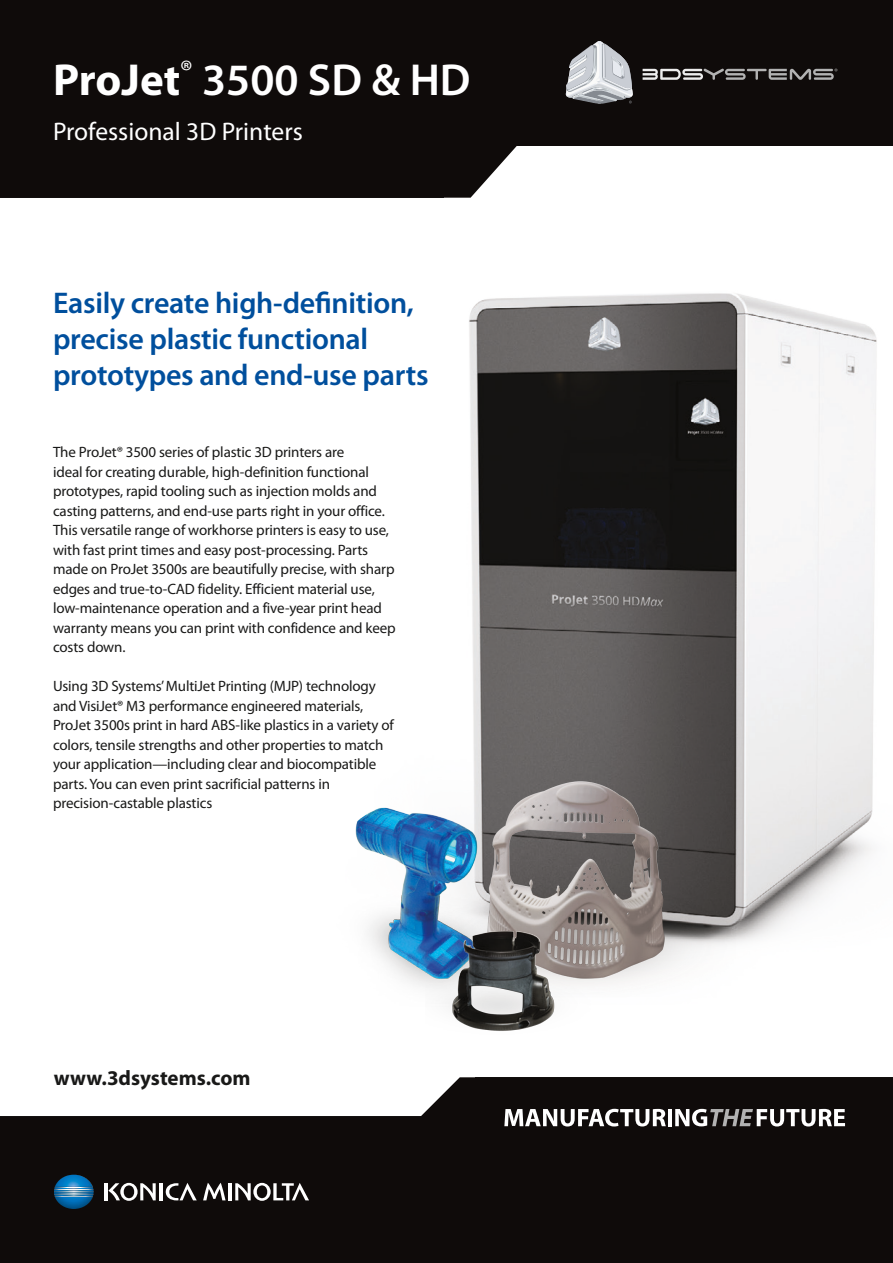
<style>
.page{position:relative;width:893px;height:1263px;background:#fff}
.page>*{position:absolute;margin:0;border:0;box-sizing:border-box;transform-origin:0 0}
.t1{font:600 45px "Myriad Pro";color:#fff}
.t2{font:600 30px/36px "Myriad Pro";letter-spacing:-.01em;color:#004f9d}
.t3{font:25.5px "Myriad Pro";color:#fff}
.t4{font:700 21px "Myriad Pro";color:#191918}
.t5{font:15px/19.5px "Myriad Pro";letter-spacing:-.01em;color:#191918}
.s1{font-weight:700}
</style>
<div class="page">
<svg style="left:0;top:0;width:893px;height:198px;background:#252221"></svg>
<svg style="left:566px;top:41px;width:67px;height:63px;background:#999b9e"></svg>
<svg style="left:643px;top:68px;width:194px;height:12px;background:#62605f"></svg>
<svg style="left:0;top:1077px;width:893px;height:186px;background:#2a2626"></svg>
<svg style="left:504px;top:1109px;width:162px;height:17px"></svg>
<hr style="left:668px;top:1109px;width:4px;height:17px;background:#fff">
<svg style="left:675px;top:1109px;width:170px;height:17px"></svg>
<img style="left:311px;top:185px;width:582px;height:757px">
<img style="left:377px;top:760px;width:359px;height:224px">
<img style="left:334px;top:777px;width:172px;height:210px">
<img style="left:425px;top:922px;width:177px;height:109px">
<hr style="left:0;top:0;width:1px;height:145px;background:#0f0b0a">
<div style="left:0;top:1117px;width:11px;height:146px;background:#0f0b0a"></div>
<img style="left:54px;top:1175px;width:40px;height:34px">
<hr style="left:104px;top:1183px;width:3px;height:17px;background:#fff">
<hr style="left:160px;top:1183px;width:3px;height:17px;background:#fff">
<hr style="left:228px;top:1183px;width:3px;height:17px;background:#fff">
<svg style="left:166px;top:1183px;width:31px;height:17px"></svg>
<svg style="left:108px;top:1183px;width:48px;height:18px"></svg>
<svg style="left:235px;top:1183px;width:74px;height:18px"></svg>
<svg style="left:203px;top:1183px;width:23px;height:17px"></svg>
<h1 class="t1" style="left:53px;top:51px;width:419px"><span class="s1">ProJet</span><sup>®</sup> 3500 SD &amp; HD</h1>
<h3 class="t3" style="left:53px;top:116px;width:251px">Professional 3D Printers</h3>
<h2 class="t2" style="left:53px;top:284px;width:377px">Easily create high-definition, precise plastic functional prototypes and end-use parts</h2>
<p class="t5" style="left:53px;top:442px;width:344px">The ProJet® 3500 series of plastic 3D printers are<br>ideal for creating durable, high-definition functional prototypes, rapid tooling such as injection molds and casting patterns, and end-use parts right in your office.<br>This versatile range of workhorse printers is easy to use, with fast print times and easy post-processing. Parts made on ProJet 3500s are beautifully precise, with sharp edges and true-to-CAD fidelity. Efficient material use, low-maintenance operation and a five-year print head warranty means you can print with confidence and keep costs down.</p>
<p class="t5" style="left:53px;top:676px;width:342px">Using 3D Systems’ MultiJet Printing (MJP) technology and VisiJet® M3 performance engineered materials, ProJet 3500s print in hard ABS-like plastics in a variety of colors, tensile strengths and other properties to match your application—including clear and biocompatible parts. You can even print sacrificial patterns in precision-castable plastics</p>
<h3 class="t4" style="left:54px;top:1064px;width:198px">www.3dsystems.com</h3>
</div>
